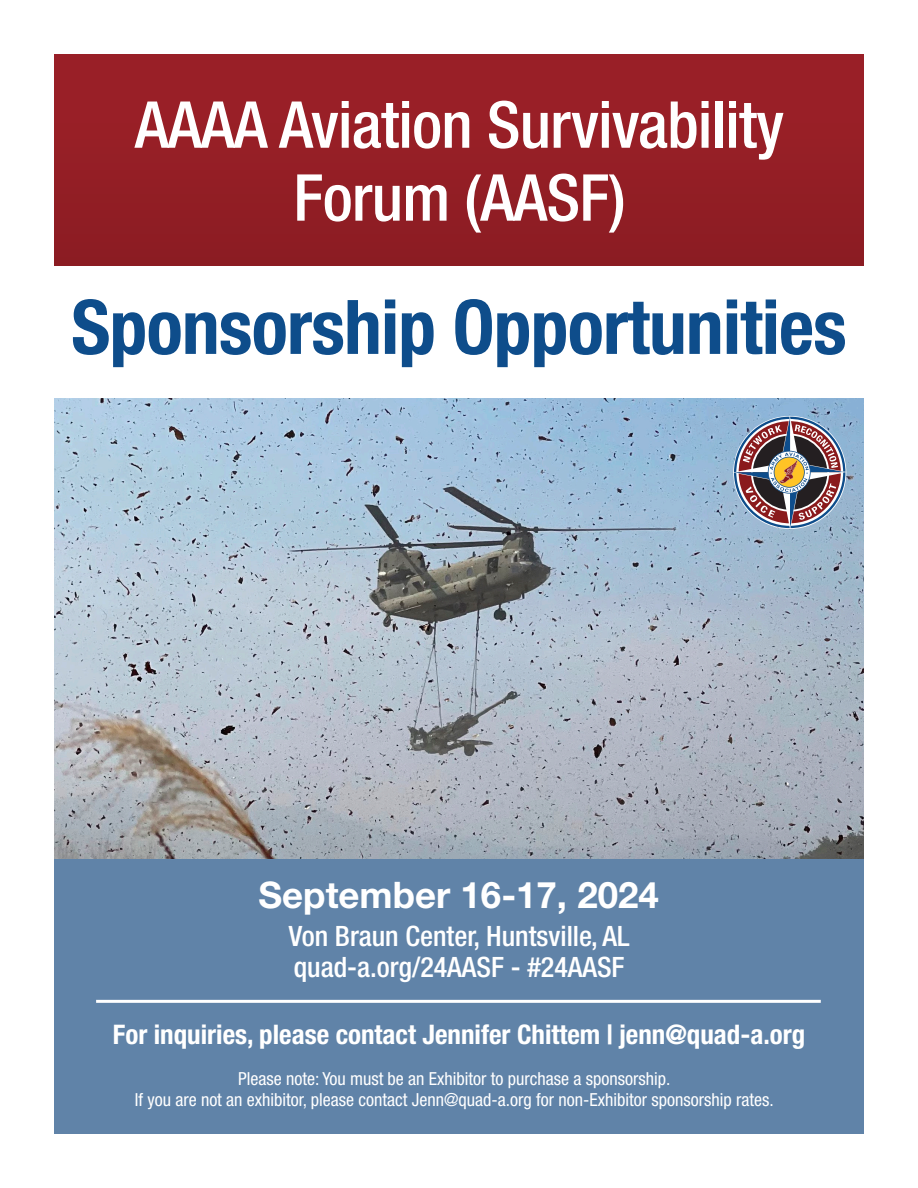
<style>
.page{position:relative;width:918px;height:1188px;background:#fff}
.page>*{position:absolute;margin:0;border:0;box-sizing:border-box;transform-origin:0 0}
.t1{font:700 condensed 75.3px "Helvetica Neue LT Std";letter-spacing:-.01em;color:#0e4d8b}
.t2{font:500 condensed 64.8px/72.9px "Helvetica Neue LT Std";letter-spacing:-.01em;color:#fff;text-align:center}
.t3{font:700 36.6px "Helvetica Neue LT Std";color:#fff}
.t4{font:500 condensed 28.05px/31.5px "Helvetica Neue LT Std";color:#fff}
.t5{font:700 condensed 27px "Helvetica Neue LT Std";color:#fff}
.t6{font:condensed 18px/21.6px "Helvetica Neue LT Std";color:#fff;text-align:center}
</style>
<div class="page">
<div style="left:54px;top:54px;width:810px;height:211px;background:#951f26"></div>
<img style="left:54px;top:398px;width:810px;height:462px">
<div style="left:54px;top:860px;width:810px;height:274px;background:#6083a8"></div>
<hr style="left:96px;top:1000px;width:725px;height:3px;background:#fff">
<svg style="left:733px;top:416px;width:113px;height:113px;background:#8c8087"></svg>
<p class="t2" style="left:135px;top:87px;width:651px">AAAA Aviation Survivability<br>Forum (AASF)</p>
<p class="t1" style="left:71px;top:282px;width:777px">Sponsorship Opportunities</p>
<p class="t3" style="left:259px;top:873px;width:402px">September 16-17, 2024</p>
<p class="t4" style="left:289px;top:920px;width:342px">Von Braun Center, Huntsville, AL quad-a.org/24AASF - #24AASF</p>
<p class="t5" style="left:113px;top:1018px;width:694px">For inquiries, please contact Jennifer Chittem | jenn@quad-a.org</p>
<p class="t6" style="left:135px;top:1068px;width:641px">Please note: You must be an Exhibitor to purchase a sponsorship.<br>If you are not an exhibitor, please contact Jenn@quad-a.org for non-Exhibitor sponsorship rates.</p>
</div>
